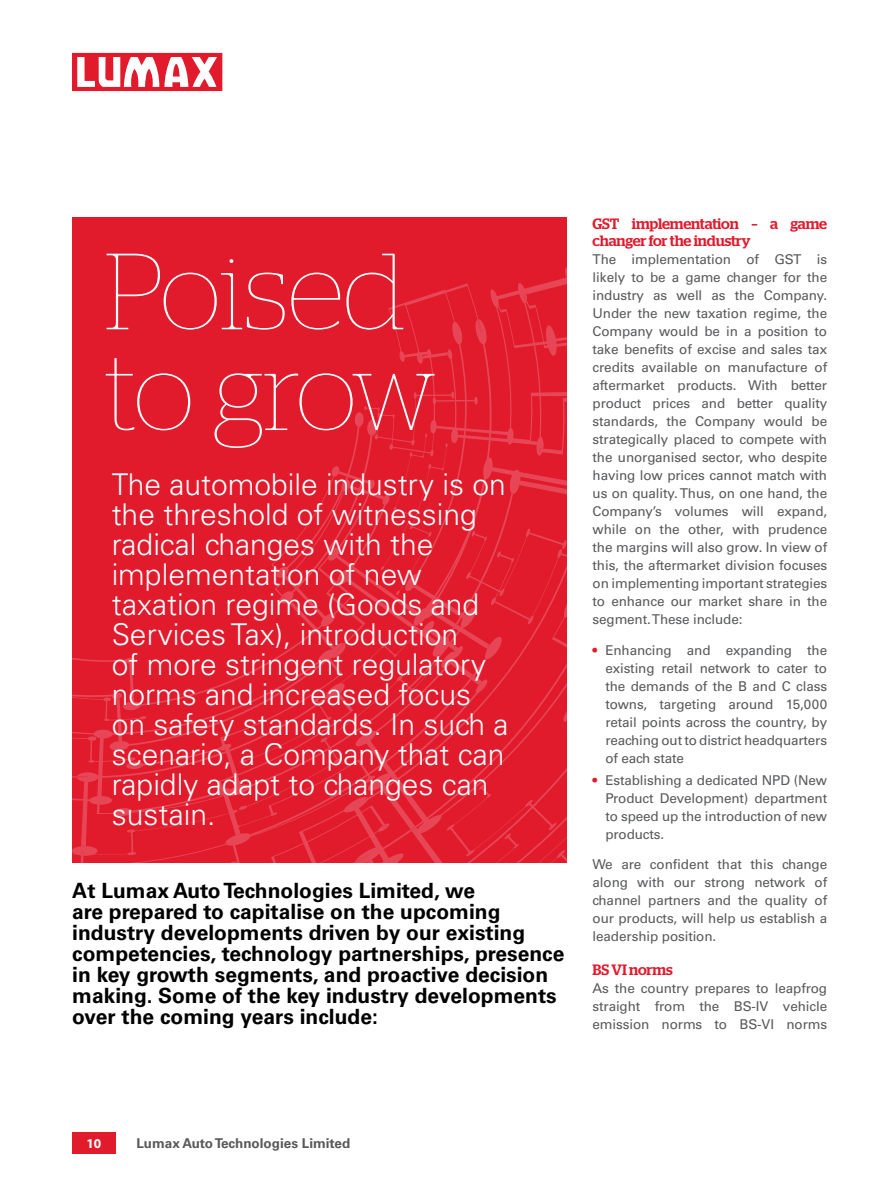
<style>
.page{position:relative;width:891px;height:1188px;background:#fff}
.page>*{position:absolute;margin:0;border:0;box-sizing:border-box;transform-origin:0 0}
.t1{font:100 108px/100.8px "Stag";color:#fff}
.t2{font:300 30px/30px "Univers LT Std";color:#fff}
.t3{font:700 21px/21px "Univers LT Std";color:#000}
.t4{font:500 15px/16.5px "Stag";letter-spacing:-.01em;color:#e11a2c}
.t5{font:13.5px/18px "Univers LT Std";letter-spacing:-.01em;color:#58595b;text-align:justify}
.t6{font:700 13.5px "Univers LT Std";color:#58595b}
.t7{font:700 13.5px "Myriad Pro";color:#fff}
.s1{color:#e11a2c}
</style>
<div class="page">
<div style="left:72px;top:1133px;width:44px;height:21px;background:#e11a2c"></div>
<div style="left:72px;top:53px;width:150px;height:38px;background:#e11a2c"></div>
<svg style="left:77px;top:57px;width:140px;height:30px"></svg>
<div style="left:72px;top:217px;width:495px;height:646px;background:#e11a2c"></div>
<svg style="left:72px;top:268px;width:495px;height:595px"></svg>
<p class="t1" style="left:105px;top:249px;width:334px">Poised to grow</p>
<p class="t2" style="left:112px;top:470px;width:398px">The automobile industry is on the threshold of witnessing radical changes with the implementation of new taxation regime (Goods and<br>Services Tax), introduction<br>of more stringent regulatory norms and increased focus on safety standards. In such a scenario, a Company that can rapidly adapt to changes can sustain.</p>
<p class="t3" style="left:72px;top:880px;width:494px">At Lumax Auto Technologies Limited, we<br>are prepared to capitalise on the upcoming industry developments driven by our existing competencies, technology partnerships, presence in key growth segments, and proactive decision making. Some of the key industry developments over the coming years include:</p>
<p class="t4" style="left:593px;top:217px;width:236px">GST implementation – a game changer for the industry</p>
<p class="t5" style="left:593px;top:250px;width:236px">The implementation of GST is likely to be a game changer for the industry as well as the Company.<br>Under the new taxation regime, the Company would be in a position to take benefits of excise and sales tax credits available on manufacture of aftermarket products. With better product prices and better quality standards, the Company would be strategically placed to compete with the unorganised sector, who despite having low prices cannot match with us on quality. Thus, on one hand, the Company’s volumes will expand, while on the other, with prudence the margins will also grow. In view of this, the aftermarket division focuses on implementing important strategies to enhance our market share in the segment. These include:</p>
<p class="t5" style="left:605px;top:641px;width:223px;text-indent:-13px"><span class="s1">•</span> Enhancing and expanding the existing retail network to cater to the demands of the B and C class towns, targeting around 15,000 retail points across the country, by reaching out to district headquarters of each state</p>
<p class="t5" style="left:605px;top:771px;width:223px;text-indent:-13px"><span class="s1">•</span> Establishing a dedicated NPD (New Product Development) department to speed up the introduction of new products.</p>
<p class="t5" style="left:593px;top:856px;width:236px">We are confident that this change along with our strong network of channel partners and the quality of our products, will help us establish a leadership position.</p>
<p class="t4" style="left:593px;top:963px;width:82px">BS VI norms</p>
<p class="t5" style="left:593px;top:979px;width:236px">As the country prepares to leapfrog straight from the BS-IV vehicle emission norms to BS-VI norms</p>
<p class="t7" style="left:86px;top:1135px;width:16px">10</p>
<p class="t6" style="left:136px;top:1136px;width:215px">Lumax Auto Technologies Limited</p>
</div>
